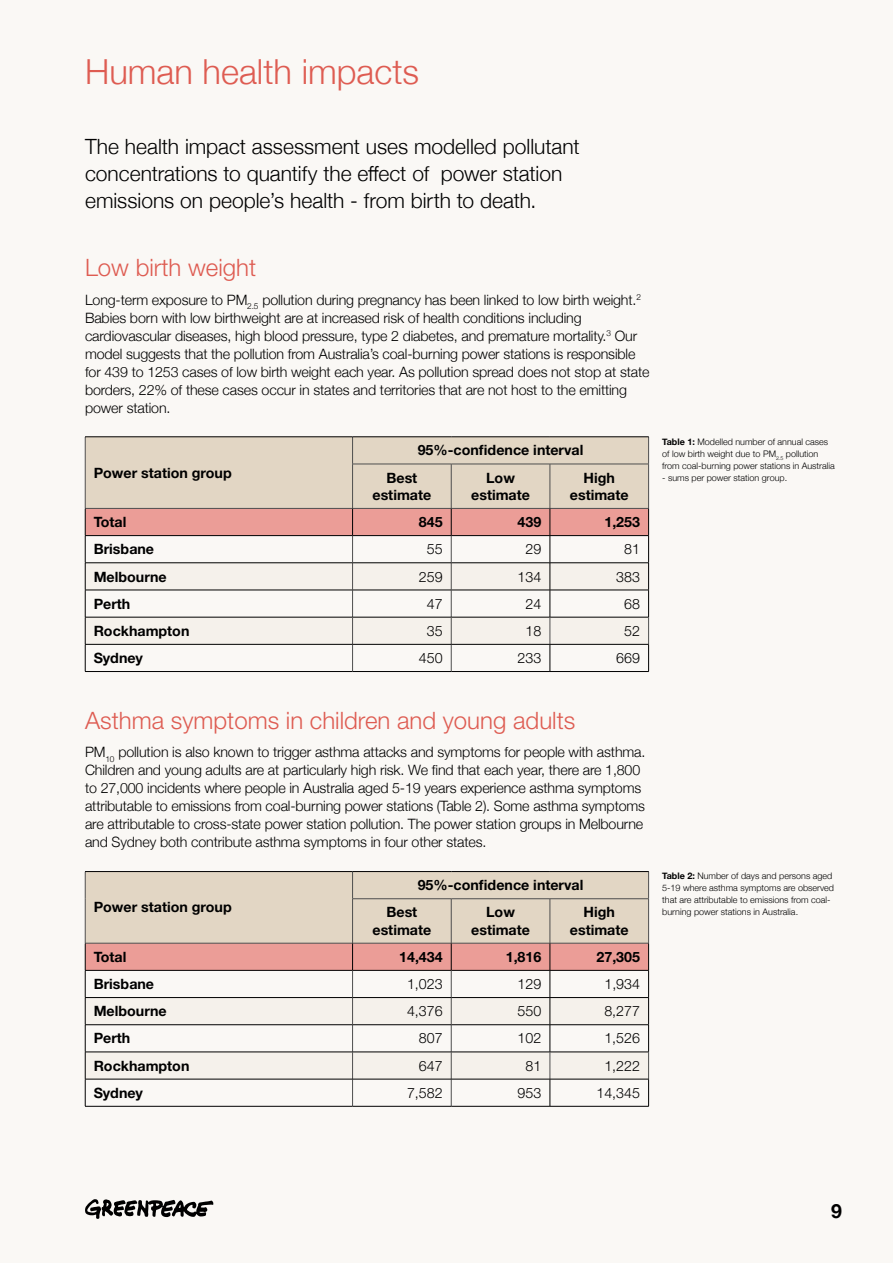
<style>
.page{position:relative;width:893px;height:1263px;background:#faf8f5}
.page>*{position:absolute;margin:0;border:0;box-sizing:border-box;transform-origin:0 0}
.t1{font:300 34.5px "Helvetica Neue";color:#de5c52}
.t2{font:300 24px "Helvetica Neue LT Std";color:#de5c52}
.t3{font:300 21px/27px "Helvetica Neue";color:#000}
.t4{font:700 19.5px "Helvetica Neue";color:#000}
.t5{font:300 14.25px/18px "Helvetica Neue";letter-spacing:-.01em;color:#000}
.t6{font:700 14.25px/17.2px "Helvetica Neue LT Std";color:#000;text-align:center}
.t7{font:300 14.25px "Helvetica Neue LT Std";color:#000}
.t8{font:300 9px/12px "Helvetica Neue";color:#000}
.s1{font-weight:700}
</style>
<div class="page">
<hr style="left:85px;top:671px;width:268px;height:1px;background:#000">
<hr style="left:451px;top:671px;width:99px;height:1px;background:#000">
<hr style="left:550px;top:671px;width:99px;height:1px;background:#000">
<hr style="left:85px;top:436px;width:268px;height:1px;background:#000">
<hr style="left:353px;top:436px;width:98px;height:1px;background:#000">
<hr style="left:451px;top:436px;width:99px;height:1px;background:#000">
<hr style="left:550px;top:436px;width:99px;height:1px;background:#000">
<hr style="left:353px;top:671px;width:98px;height:1px;background:#000">
<svg style="left:85px;top:437px;width:564px;height:234px"></svg>
<hr style="left:85px;top:644px;width:268px;height:1px;background:#000">
<hr style="left:353px;top:644px;width:98px;height:1px;background:#000">
<hr style="left:451px;top:644px;width:99px;height:1px;background:#000">
<hr style="left:550px;top:644px;width:99px;height:1px;background:#000">
<hr style="left:85px;top:1106px;width:268px;height:1px;background:#000">
<hr style="left:451px;top:1106px;width:99px;height:1px;background:#000">
<hr style="left:550px;top:1106px;width:99px;height:1px;background:#000">
<hr style="left:353px;top:1106px;width:98px;height:1px;background:#000">
<svg style="left:85px;top:871px;width:564px;height:235px"></svg>
<hr style="left:85px;top:1079px;width:268px;height:1px;background:#000">
<hr style="left:353px;top:1079px;width:98px;height:1px;background:#000">
<hr style="left:451px;top:1079px;width:99px;height:1px;background:#000">
<hr style="left:550px;top:1079px;width:99px;height:1px;background:#000">
<svg style="left:85px;top:1199px;width:128px;height:20px"></svg>
<h1 class="t1" style="left:85px;top:44px;width:336px">Human health impacts</h1>
<h3 class="t3" style="left:85px;top:131px;width:496px">The health impact assessment uses modelled pollutant concentrations to quantify the effect of power station emissions on people’s health - from birth to death.</h3>
<h2 class="t2" style="left:85px;top:253px;width:173px">Low birth weight</h2>
<p class="t5" style="left:85px;top:289px;width:566px">Long-term exposure to PM<sub>2.5</sub> pollution during pregnancy has been linked to low birth weight.<sup>2<br></sup>Babies born with low birthweight are at increased risk of health conditions including cardiovascular diseases, high blood pressure, type 2 diabetes, and premature mortality.<sup>3</sup> Our model suggests that the pollution from Australia’s coal-burning power stations is responsible for 439 to 1253 cases of low birth weight each year. As pollution spread does not stop at state borders, 22% of these cases occur in states and territories that are not host to the emitting power station.</p>
<p class="t6" style="left:94px;top:464px;width:140px">Power station group</p>
<p class="t6" style="left:418px;top:441px;width:167px">95%-confidence interval</p>
<p class="t6" style="left:372px;top:469px;width:60px">Best estimate</p>
<p class="t6" style="left:471px;top:469px;width:60px">Low estimate</p>
<p class="t6" style="left:570px;top:469px;width:60px">High estimate</p>
<p class="t6" style="left:94px;top:513px;width:34px">Total</p>
<p class="t6" style="left:419px;top:513px;width:25px">845</p>
<p class="t6" style="left:518px;top:513px;width:25px">439</p>
<p class="t6" style="left:604px;top:513px;width:37px">1,253</p>
<p class="t6" style="left:94px;top:540px;width:62px">Brisbane</p>
<p class="t7" style="left:427px;top:540px;width:17px">55</p>
<p class="t7" style="left:526px;top:540px;width:17px">29</p>
<p class="t7" style="left:624px;top:540px;width:17px">81</p>
<p class="t6" style="left:94px;top:567px;width:75px">Melbourne</p>
<p class="t7" style="left:419px;top:568px;width:25px">259</p>
<p class="t7" style="left:518px;top:568px;width:25px">134</p>
<p class="t7" style="left:616px;top:568px;width:25px">383</p>
<p class="t6" style="left:94px;top:595px;width:38px">Perth</p>
<p class="t7" style="left:427px;top:595px;width:17px">47</p>
<p class="t7" style="left:525px;top:595px;width:17px">24</p>
<p class="t7" style="left:624px;top:595px;width:17px">68</p>
<p class="t6" style="left:94px;top:622px;width:97px">Rockhampton</p>
<p class="t7" style="left:427px;top:622px;width:17px">35</p>
<p class="t7" style="left:525px;top:622px;width:17px">18</p>
<p class="t7" style="left:624px;top:622px;width:17px">52</p>
<p class="t6" style="left:94px;top:649px;width:51px">Sydney</p>
<p class="t7" style="left:419px;top:649px;width:25px">450</p>
<p class="t7" style="left:518px;top:649px;width:25px">233</p>
<p class="t7" style="left:616px;top:649px;width:25px">669</p>
<p class="t8" style="left:662px;top:435px;width:174px"><span class="s1">Table 1:</span> Modelled number of annual cases of low birth weight due to PM<sub>2.5</sub> pollution from coal-burning power stations in Australia</p>
<p class="t8" style="left:662px;top:471px;width:126px">- sums per power station group.</p>
<h2 class="t2" style="left:85px;top:705px;width:492px">Asthma symptoms in children and young adults</h2>
<p class="t5" style="left:85px;top:742px;width:562px">PM<sub>10</sub> pollution is also known to trigger asthma attacks and symptoms for people with asthma.<br>Children and young adults are at particularly high risk. We find that each year, there are 1,800 to 27,000 incidents where people in Australia aged 5-19 years experience asthma symptoms attributable to emissions from coal-burning power stations (Table 2). Some asthma symptoms are attributable to cross-state power station pollution. The power station groups in Melbourne and Sydney both contribute asthma symptoms in four other states.</p>
<p class="t6" style="left:94px;top:898px;width:140px">Power station group</p>
<p class="t6" style="left:418px;top:876px;width:167px">95%-confidence interval</p>
<p class="t6" style="left:372px;top:903px;width:60px">Best estimate</p>
<p class="t6" style="left:471px;top:903px;width:60px">Low estimate</p>
<p class="t6" style="left:570px;top:903px;width:60px">High estimate</p>
<p class="t6" style="left:94px;top:948px;width:34px">Total</p>
<p class="t6" style="left:399px;top:948px;width:45px">14,434</p>
<p class="t6" style="left:506px;top:948px;width:37px">1,816</p>
<p class="t6" style="left:596px;top:948px;width:45px">27,305</p>
<p class="t6" style="left:94px;top:975px;width:62px">Brisbane</p>
<p class="t7" style="left:407px;top:975px;width:37px">1,023</p>
<p class="t7" style="left:518px;top:975px;width:25px">129</p>
<p class="t7" style="left:604px;top:975px;width:37px">1,934</p>
<p class="t6" style="left:94px;top:1002px;width:75px">Melbourne</p>
<p class="t7" style="left:407px;top:1002px;width:37px">4,376</p>
<p class="t7" style="left:518px;top:1002px;width:25px">550</p>
<p class="t7" style="left:604px;top:1002px;width:37px">8,277</p>
<p class="t6" style="left:94px;top:1029px;width:38px">Perth</p>
<p class="t7" style="left:419px;top:1030px;width:25px">807</p>
<p class="t7" style="left:518px;top:1030px;width:25px">102</p>
<p class="t7" style="left:604px;top:1030px;width:37px">1,526</p>
<p class="t6" style="left:94px;top:1057px;width:97px">Rockhampton</p>
<p class="t7" style="left:419px;top:1057px;width:25px">647</p>
<p class="t7" style="left:525px;top:1057px;width:17px">81</p>
<p class="t7" style="left:604px;top:1057px;width:37px">1,222</p>
<p class="t6" style="left:94px;top:1084px;width:51px">Sydney</p>
<p class="t7" style="left:407px;top:1084px;width:37px">7,582</p>
<p class="t7" style="left:518px;top:1084px;width:25px">953</p>
<p class="t7" style="left:596px;top:1084px;width:45px">14,345</p>
<p class="t8" style="left:662px;top:869px;width:173px"><span class="s1">Table 2:</span> Number of days and persons aged 5-19 where asthma symptoms are observed that are attributable to emissions from coal&shy;burning power stations in Australia.</p>
<h3 class="t4" style="left:831px;top:1196px;width:12px">9</h3>
</div>
